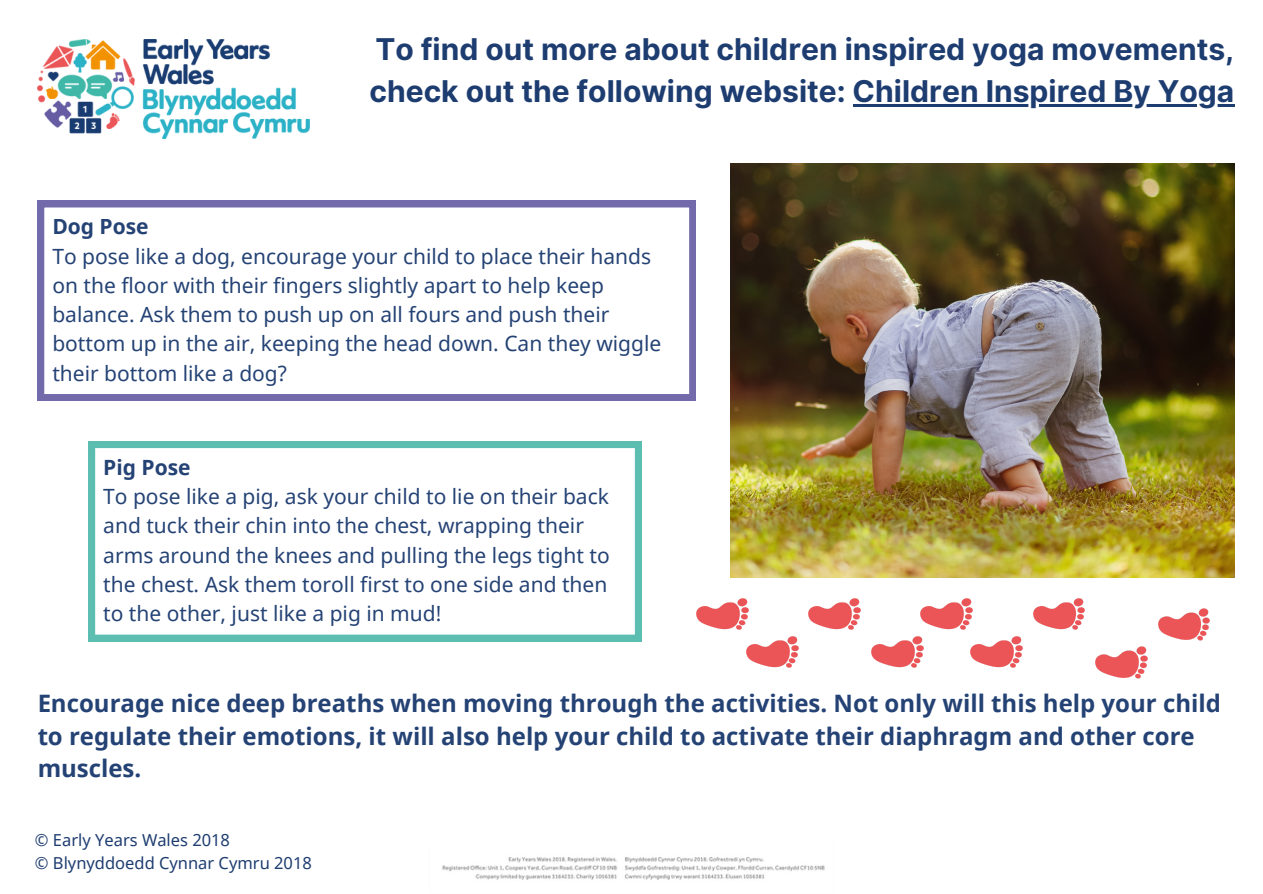
<style>
.page{position:relative;width:1263px;height:894px;background:#fff}
.page>*{position:absolute;margin:0;border:0;box-sizing:border-box;transform-origin:0 0}
.t1{font:700 30px/41.7px "Inter";color:#1d3c70}
.t2{font:700 24px/32.7px "Noto Sans";color:#1d3c70}
.t3{font:21px/29.2px "Noto Sans";color:#1d3c70}
.t4{font:700 21px "Noto Sans";color:#1d3c70}
.t5{font:16.5px "Noto Sans";color:#1d3c70}
</style>
<div class="page">
<img style="left:38px;top:40px;width:272px;height:99px">
<svg style="left:38px;top:201px;width:658px;height:199px"></svg>
<img style="left:442px;top:857px;width:383px;height:23px">
<img style="left:730px;top:163px;width:504px;height:414px">
<svg style="left:88px;top:441px;width:554px;height:200px"></svg>
<img style="left:696px;top:598px;width:52px;height:32px">
<hr style="left:853px;top:104px;width:381px;height:2px;background:#1d3c70">
<img style="left:746px;top:627px;width:52px;height:41px">
<img style="left:809px;top:598px;width:52px;height:32px">
<img style="left:921px;top:598px;width:51px;height:32px">
<img style="left:971px;top:627px;width:51px;height:41px">
<img style="left:1033px;top:598px;width:52px;height:32px">
<img style="left:871px;top:627px;width:52px;height:41px">
<img style="left:1096px;top:646px;width:51px;height:33px">
<img style="left:1158px;top:608px;width:52px;height:33px">
<h3 class="t1" style="left:369px;top:28px;width:866px">To find out more about children inspired yoga movements, check out the following website: Children Inspired By Yoga</h3>
<p class="t4" style="left:52px;top:212px;width:98px">Dog Pose</p>
<p class="t3" style="left:52px;top:241px;width:610px">To pose like a dog, encourage your child to place their hands on the floor with their fingers slightly apart to help keep balance. Ask them to push up on all fours and push their bottom up in the air, keeping the head down. Can they wiggle their bottom like a dog?</p>
<p class="t4" style="left:103px;top:452px;width:89px">Pig Pose</p>
<p class="t3" style="left:103px;top:481px;width:508px">To pose like a pig, ask your child to lie on their back and tuck their chin into the chest, wrapping their arms around the knees and pulling the legs tight to the chest. Ask them toroll first to one side and then to the other, just like a pig in mud!</p>
<p class="t2" style="left:38px;top:686px;width:1185px">Encourage nice deep breaths when moving through the activities. Not only will this help your child to regulate their emotions, it will also help your child to activate their diaphragm and other core muscles.</p>
<p class="t5" style="left:35px;top:828px;width:197px">© Early Years Wales 2018</p>
<p class="t5" style="left:35px;top:850px;width:278px">© Blynyddoedd Cynnar Cymru 2018</p>
</div>
